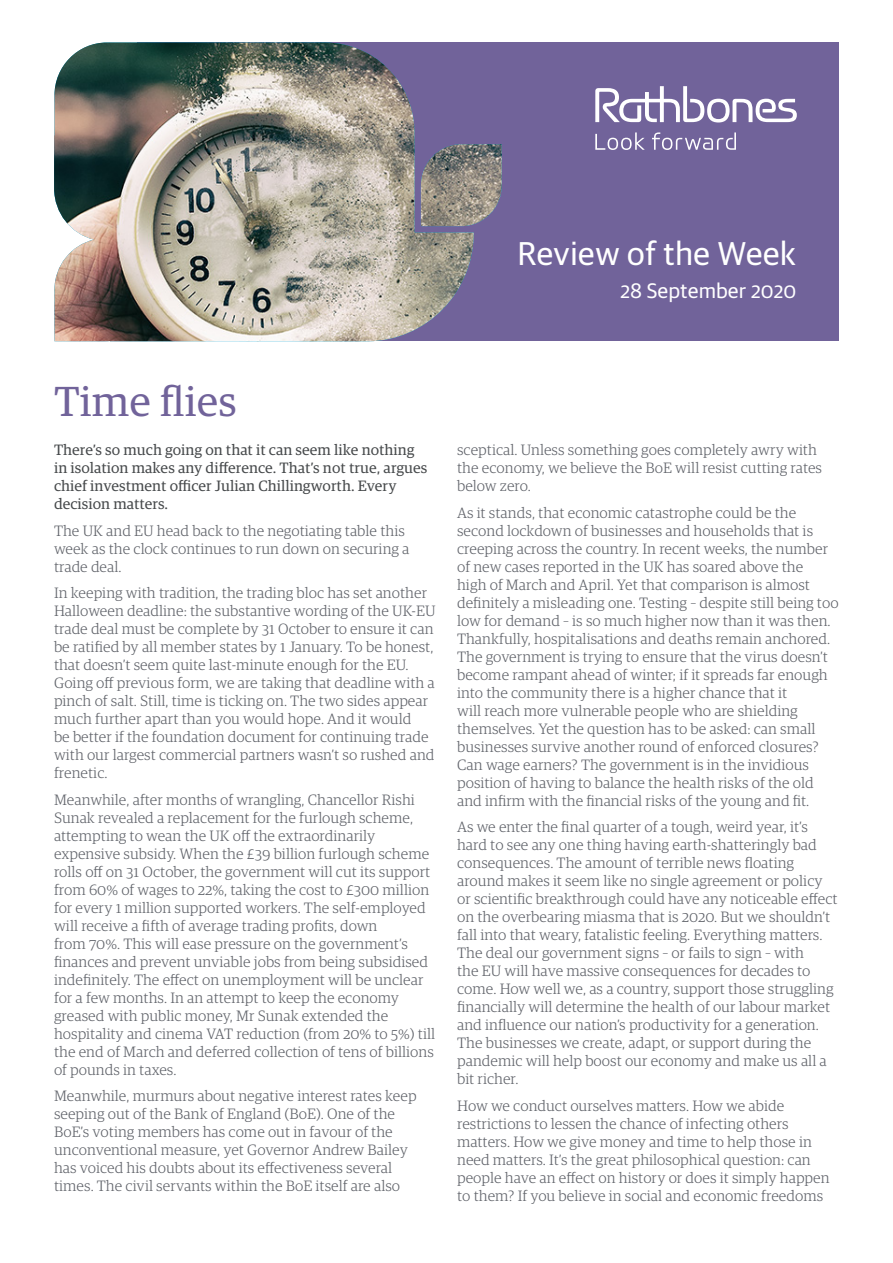
<style>
.page{position:relative;width:893px;height:1263px;background:#fff}
.page>*{position:absolute;margin:0;border:0;box-sizing:border-box;transform-origin:0 0}
.t1{font:42px "Guardian RTB Egyp";color:#71639a}
.t2{font:33px "Guardian RTB Sans";color:#fff}
.t3{font:21px "Guardian RTB Sans";color:#fff}
.t4{font:300 15px/18px "Guardian RTB Egyp";color:#5e6168}
.t5{font:15px/18px "Guardian RTB Egyp";color:#45484a}
</style>
<div class="page">
<div style="left:137px;top:43px;width:702px;height:298px;background:#71639a"></div>
<svg style="left:595px;top:86px;width:202px;height:64px"></svg>
<img style="left:54px;top:43px;width:448px;height:298px">
<h2 class="t2" style="left:517px;top:230px;width:281px">Review of the Week</h2>
<h3 class="t3" style="left:620px;top:276px;width:178px">28 September 2020</h3>
<h1 class="t1" style="left:54px;top:372px;width:184px">Time flies</h1>
<p class="t5" style="left:54px;top:440px;width:375px">There’s so much going on that it can seem like nothing in isolation makes any difference. That’s not true, argues chief investment officer Julian Chillingworth. Every decision matters.</p>
<p class="t4" style="left:54px;top:521px;width:357px">The UK and EU head back to the negotiating table this week as the clock continues to run down on securing a trade deal.</p>
<p class="t4" style="left:54px;top:583px;width:383px">In keeping with tradition, the trading bloc has set another Halloween deadline: the substantive wording of the UK-EU trade deal must be complete by 31 October to ensure it can be ratified by all member states by 1 January. To be honest, that doesn’t seem quite last-minute enough for the EU.<br>Going off previous form, we are taking that deadline with a pinch of salt. Still, time is ticking on. The two sides appear much further apart than you would hope. And it would<br>be better if the foundation document for continuing trade with our largest commercial partners wasn’t so rushed and frenetic.</p>
<p class="t4" style="left:54px;top:790px;width:383px">Meanwhile, after months of wrangling, Chancellor Rishi Sunak revealed a replacement for the furlough scheme, attempting to wean the UK off the extraordinarily expensive subsidy. When the £39 billion furlough scheme rolls off on 31 October, the government will cut its support from 60% of wages to 22%, taking the cost to £300 million for every 1 million supported workers. The self-employed will receive a fifth of average trading profits, down<br>from 70%. This will ease pressure on the government’s finances and prevent unviable jobs from being subsidised indefinitely. The effect on unemployment will be unclear for a few months. In an attempt to keep the economy greased with public money, Mr Sunak extended the hospitality and cinema VAT reduction (from 20% to 5%) till the end of March and deferred collection of tens of billions of pounds in taxes.</p>
<p class="t4" style="left:54px;top:1086px;width:364px">Meanwhile, murmurs about negative interest rates keep seeping out of the Bank of England (BoE). One of the BoE’s voting members has come out in favour of the unconventional measure, yet Governor Andrew Bailey has voiced his doubts about its effectiveness several times. The civil servants within the BoE itself are also</p>
<p class="t4" style="left:457px;top:440px;width:367px">sceptical. Unless something goes completely awry with the economy, we believe the BoE will resist cutting rates below zero.</p>
<p class="t4" style="left:457px;top:503px;width:383px">As it stands, that economic catastrophe could be the second lockdown of businesses and households that is creeping across the country. In recent weeks, the number of new cases reported in the UK has soared above the<br>high of March and April. Yet that comparison is almost definitely a misleading one. Testing – despite still being too low for demand – is so much higher now than it was then.<br>Thankfully, hospitalisations and deaths remain anchored.<br>The government is trying to ensure that the virus doesn’t become rampant ahead of winter; if it spreads far enough into the community there is a higher chance that it<br>will reach more vulnerable people who are shielding themselves. Yet the question has to be asked: can small businesses survive another round of enforced closures?<br>Can wage earners? The government is in the invidious position of having to balance the health risks of the old and infirm with the financial risks of the young and fit.</p>
<p class="t4" style="left:457px;top:817px;width:382px">As we enter the final quarter of a tough, weird year, it’s hard to see any one thing having earth-shatteringly bad consequences. The amount of terrible news floating around makes it seem like no single agreement or policy or scientific breakthrough could have any noticeable effect on the overbearing miasma that is 2020. But we shouldn’t fall into that weary, fatalistic feeling. Everything matters.<br>The deal our government signs – or fails to sign – with<br>the EU will have massive consequences for decades to come. How well we, as a country, support those struggling financially will determine the health of our labour market and influence our nation’s productivity for a generation.<br>The businesses we create, adapt, or support during the pandemic will help boost our economy and make us all a bit richer.</p>
<p class="t4" style="left:457px;top:1096px;width:374px">How we conduct ourselves matters. How we abide restrictions to lessen the chance of infecting others matters. How we give money and time to help those in need matters. It’s the great philosophical question: can people have an effect on history or does it simply happen to them? If you believe in social and economic freedoms</p>
</div>
